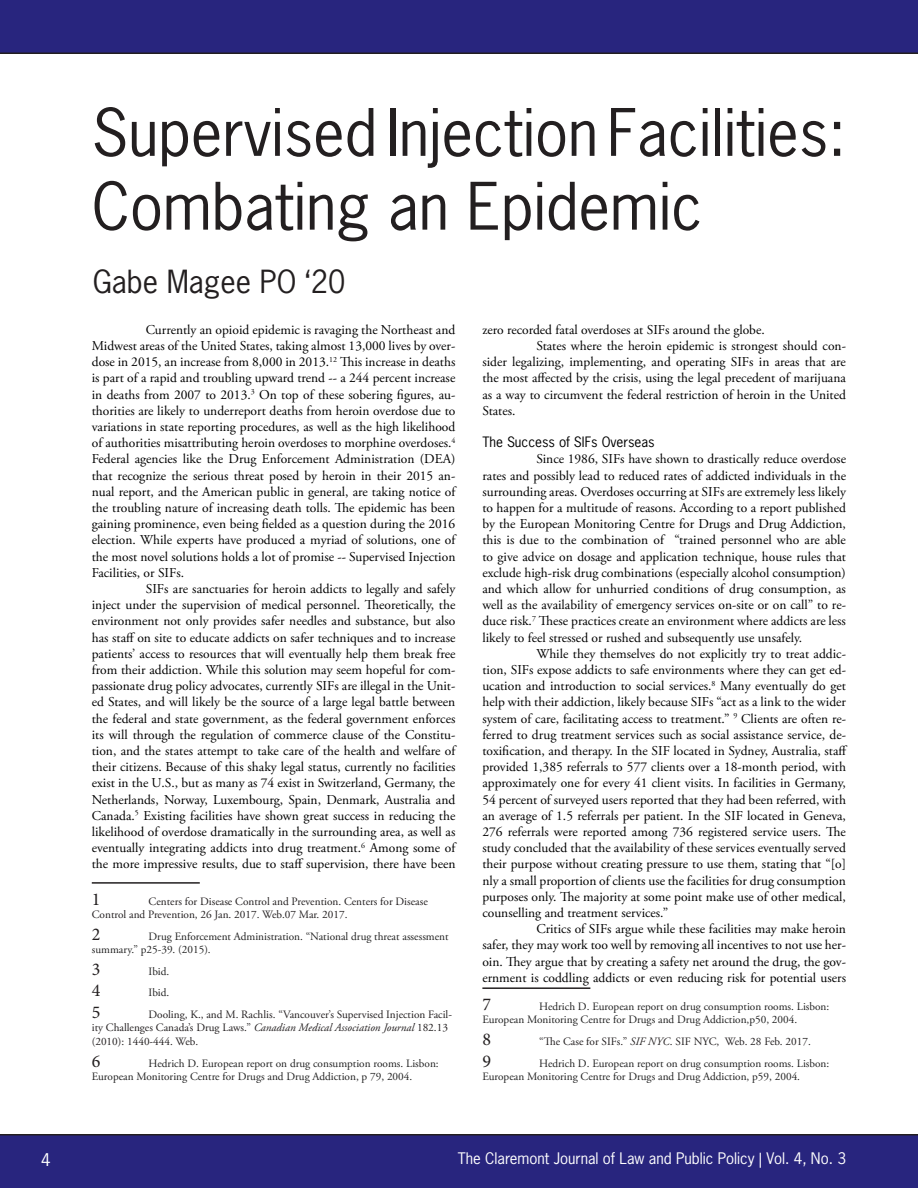
<style>
.page{position:relative;width:918px;height:1188px;background:#fff}
.page>*{position:absolute;margin:0;border:0;box-sizing:border-box;transform-origin:0 0}
.t1{font:61.5px/73.8px "News Gothic Std";color:#231f20}
.t2{font:30px "News Gothic Std";color:#231f20}
.t3{font:18px "Minion Pro";color:#231f20}
.t4{font:16.5px "News Gothic Std";color:#fff}
.t5{font:15px "News Gothic Std";color:#fff}
.Normal1{font:13.5px/16.2px "Adobe Garamond Pro";color:#000;text-align:justify}
.Normal1-2{font:13.5px "News Gothic Std";color:#000}
.t6{font:11.25px/13.5px "Adobe Garamond Pro";color:#222}
.t7{font:11.25px/13.5px "Adobe Garamond Pro";color:#231f20}
.s1{font-style:italic}
</style>
<div class="page">
<div style="left:0;top:0;width:918px;height:54px;background:#28257e"></div>
<div style="left:0;top:1134px;width:918px;height:54px;background:#28257e"></div>
<hr style="left:92px;top:882px;width:108px;height:2px;background:#231f20">
<hr style="left:482px;top:987px;width:108px;height:2px;background:#231f20">
<p class="t1" style="left:92px;top:95px;width:756px">Supervised Injection Facilities:<br>Combating an Epidemic</p>
<p class="t2" style="left:93px;top:262px;width:254px">Gabe Magee PO ‘20</p>
<p class="Normal1" style="left:92px;top:322px;width:365px;text-indent:54px">Currently an opioid epidemic is ravaging the Northeast and Midwest areas of the United States, taking almost 13,000 lives by over&shy;dose in 2015, an increase from 8,000 in 2013.<sup>12</sup> This increase in deaths is part of a rapid and troubling upward trend -- a 244 percent increase in deaths from 2007 to 2013.<sup>3</sup> On top of these sobering figures, au&shy;thorities are likely to underreport deaths from heroin overdose due to variations in state reporting procedures, as well as the high likelihood of authorities misattributing heroin overdoses to morphine overdoses.<sup>4<br></sup>Federal agencies like the Drug Enforcement Administration (DEA) that recognize the serious threat posed by heroin in their 2015 an&shy;nual report, and the American public in general, are taking notice of the troubling nature of increasing death tolls. The epidemic has been gaining prominence, even being fielded as a question during the 2016 election. While experts have produced a myriad of solutions, one of the most novel solutions holds a lot of promise -- Supervised Injection Facilities, or SIFs.</p>
<p class="Normal1" style="left:92px;top:581px;width:365px;text-indent:54px">SIFs are sanctuaries for heroin addicts to legally and safely inject under the supervision of medical personnel. Theoretically, the environment not only provides safer needles and substance, but also has staff on site to educate addicts on safer techniques and to increase patients’ access to resources that will eventually help them break free from their addiction. While this solution may seem hopeful for com&shy;passionate drug policy advocates, currently SIFs are illegal in the Unit&shy;ed States, and will likely be the source of a large legal battle between the federal and state government, as the federal government enforces its will through the regulation of commerce clause of the Constitu&shy;tion, and the states attempt to take care of the health and welfare of their citizens. Because of this shaky legal status, currently no facilities exist in the U.S., but as many as 74 exist in Switzerland, Germany, the Netherlands, Norway, Luxembourg, Spain, Denmark, Australia and Canada.<sup>5</sup> Existing facilities have shown great success in reducing the likelihood of overdose dramatically in the surrounding area, as well as eventually integrating addicts into drug treatment.<sup>6</sup> Among some of the more impressive results, due to staff supervision, there have been</p>
<p class="t3" style="left:92px;top:887px;width:10px">1</p>
<p class="Normal1" style="left:482px;top:322px;width:284px">zero recorded fatal overdoses at SIFs around the globe.</p>
<p class="Normal1" style="left:482px;top:338px;width:365px;text-indent:54px">States where the heroin epidemic is strongest should con&shy;sider legalizing, implementing, and operating SIFs in areas that are the most affected by the crisis, using the legal precedent of marijuana as a way to circumvent the federal restriction of heroin in the United States.</p>
<p class="Normal1-2" style="left:482px;top:433px;width:174px">The Success of SIFs Overseas</p>
<p class="Normal1" style="left:482px;top:451px;width:365px;text-indent:54px">Since 1986, SIFs have shown to drastically reduce overdose rates and possibly lead to reduced rates of addicted individuals in the surrounding areas. Overdoses occurring at SIFs are extremely less likely to happen for a multitude of reasons. According to a report published by the European Monitoring Centre for Drugs and Drug Addiction, this is due to the combination of “trained personnel who are able to give advice on dosage and application technique, house rules that exclude high-risk drug combinations (especially alcohol consumption) and which allow for unhurried conditions of drug consumption, as well as the availability of emergency services on-site or on call” to re&shy;duce risk.<sup>7</sup> These practices create an environment where addicts are less likely to feel stressed or rushed and subsequently use unsafely.</p>
<p class="Normal1" style="left:482px;top:646px;width:367px;text-indent:54px">While they themselves do not explicitly try to treat addic&shy;tion, SIFs expose addicts to safe environments where they can get ed&shy;ucation and introduction to social services.<sup>8</sup> Many eventually do get help with their addiction, likely because SIFs “act as a link to the wider system of care, facilitating access to treatment.” <sup>9</sup> Clients are often re&shy;ferred to drug treatment services such as social assistance service, de&shy;toxification, and therapy. In the SIF located in Sydney, Australia, staff provided 1,385 referrals to 577 clients over a 18-month period, with approximately one for every 41 client visits. In facilities in Germany, 54 percent of surveyed users reported that they had been referred, with an average of 1.5 referrals per patient. In the SIF located in Geneva, 276 referrals were reported among 736 registered service users. The study concluded that the availability of these services eventually served their purpose without creating pressure to use them, stating that “[o] nly a small proportion of clients use the facilities for drug consumption purposes only. The majority at some point make use of other medical, counselling and treatment services.”</p>
<p class="Normal1" style="left:482px;top:921px;width:365px;text-indent:54px">Critics of SIFs argue while these facilities may make heroin safer, they may work too well by removing all incentives to not use her&shy;oin. They argue that by creating a safety net around the drug, the gov&shy;ernment is coddling addicts or even reducing risk for potential users</p>
<p class="t3" style="left:482px;top:992px;width:10px">7</p>
<p class="t7" style="left:92px;top:895px;width:338px;text-indent:57px">Centers for Disease Control and Prevention. Centers for Disease<br>Control and Prevention, 26 Jan. 2017. Web.07 Mar. 2017.</p>
<p class="t3" style="left:92px;top:922px;width:10px">2</p>
<p class="t6" style="left:92px;top:930px;width:358px;text-indent:57px">Drug Enforcement Administration. “National drug threat assessment summary.” p25-39. (2015).</p>
<p class="t3" style="left:92px;top:957px;width:10px">3</p>
<p class="t6" style="left:149px;top:965px;width:22px">Ibid.</p>
<p class="t3" style="left:92px;top:978px;width:10px">4</p>
<p class="t6" style="left:149px;top:986px;width:22px">Ibid.</p>
<p class="t3" style="left:92px;top:1000px;width:10px">5</p>
<p class="t6" style="left:482px;top:1000px;width:348px;text-indent:57px">Hedrich D. European report on drug consumption rooms. Lisbon:<br>European Monitoring Centre for Drugs and Drug Addiction,p50, 2004.</p>
<p class="t3" style="left:482px;top:1027px;width:10px">8</p>
<p class="t7" style="left:539px;top:1035px;width:273px">“The Case for SIFs.” <span class="s1">SIF NYC</span>. SIF NYC, Web. 28 Feb. 2017.</p>
<p class="t3" style="left:482px;top:1049px;width:10px">9</p>
<p class="t7" style="left:92px;top:1008px;width:362px;text-indent:57px">Dooling, K., and M. Rachlis. “Vancouver’s Supervised Injection Facil&shy;ity Challenges Canada’s Drug Laws.” <span class="s1">Canadian Medical Association Journal</span> 182.13 (2010): 1440-444. Web.</p>
<p class="t3" style="left:92px;top:1049px;width:10px">6</p>
<p class="t6" style="left:92px;top:1057px;width:348px;text-indent:57px">Hedrich D. European report on drug consumption rooms. Lisbon:<br>European Monitoring Centre for Drugs and Drug Addiction, p 79, 2004.</p>
<p class="t6" style="left:482px;top:1057px;width:348px;text-indent:57px">Hedrich D. European report on drug consumption rooms. Lisbon:<br>European Monitoring Centre for Drugs and Drug Addiction, p59, 2004.</p>
<p class="t4" style="left:41px;top:1149px;width:11px">4</p>
<p class="t5" style="left:458px;top:1148px;width:390px">The Claremont Journal of Law and Public Policy | Vol. 4, No. 3</p>
</div>
